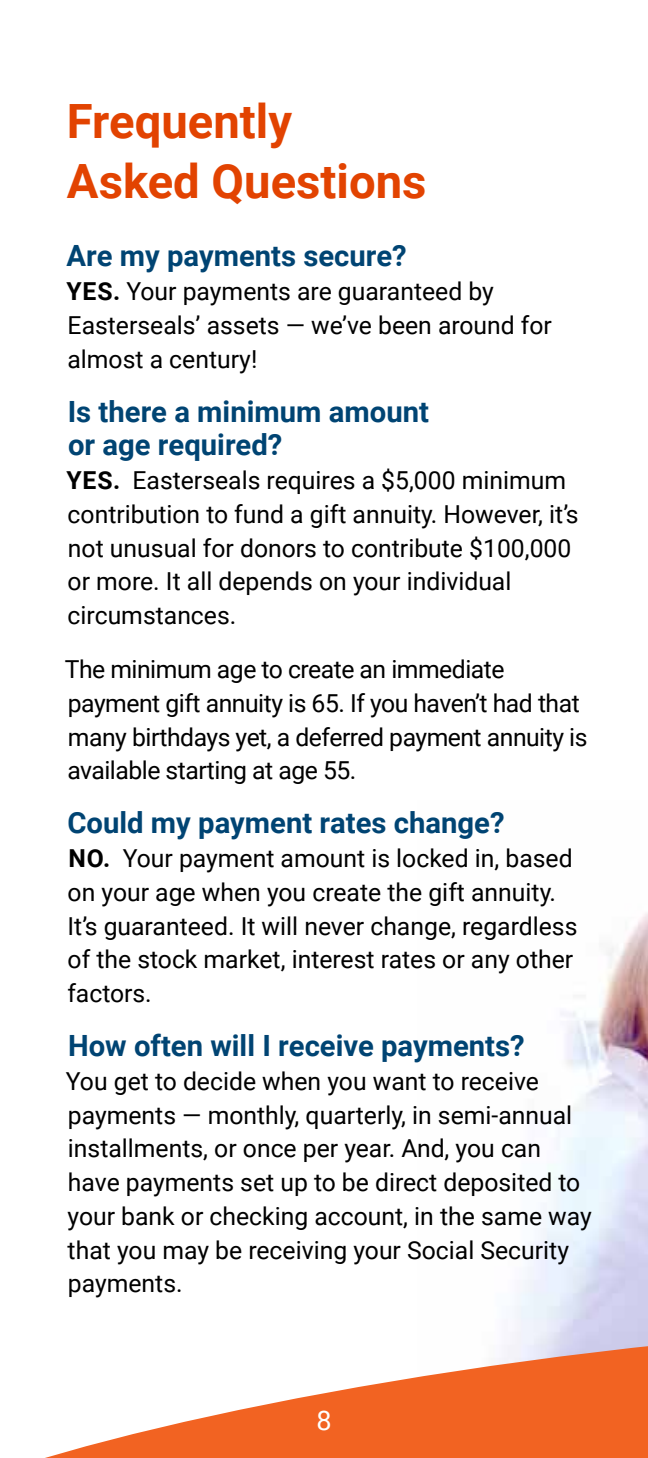
<style>
.page{position:relative;width:648px;height:1458px;background:#fff}
.page>*{position:absolute;margin:0;border:0;box-sizing:border-box;transform-origin:0 0}
.t1{font:700 47.25px/60.8px "Roboto";color:#e24301}
.t2{font:700 29.25px/33.8px "Roboto";color:#004473}
.t3{font:27px "Roboto";color:#fff}
.t4{font:24.75px/33.8px "Roboto";color:#000}
.t5{font:24.75px/33.8px "Roboto";letter-spacing:-.02em;color:#000}
.s1{font-weight:700}
</style>
<div class="page">
<img style="left:514px;top:913px;width:134px;height:403px">
<svg style="left:45px;top:1316px;width:603px;height:142px"></svg>
<h1 class="t1" style="left:67px;top:89px;width:361px">Frequently<br>Asked Questions</h1>
<p class="t2" style="left:66px;top:238px;width:342px">Are my payments secure?</p>
<p class="t4" style="left:66px;top:274px;width:487px"><span class="s1">YES.</span> Your payments are guaranteed by<br>Easterseals’ assets — we’ve been around for almost a century!</p>
<p class="t2" style="left:68px;top:393px;width:363px">Is there a minimum amount or age required?</p>
<p class="t4" style="left:66px;top:463px;width:514px"><span class="s1">YES.</span> Easterseals requires a $5,000 minimum contribution to fund a gift annuity. However, it’s not unusual for donors to contribute $100,000 or more. It all depends on your individual circumstances.</p>
<p class="t5" style="left:65px;top:652px;width:524px">The minimum age to create an immediate payment gift annuity is 65. If you haven’t had that many birthdays yet, a deferred payment annuity is available starting at age 55.</p>
<p class="t2" style="left:67px;top:805px;width:439px">Could my payment rates change?</p>
<p class="t4" style="left:67px;top:841px;width:512px"><span class="s1">NO.</span> Your payment amount is locked in, based on your age when you create the gift annuity.<br>It’s guaranteed. It will never change, regardless of the stock market, interest rates or any other factors.</p>
<p class="t2" style="left:68px;top:1028px;width:458px">How often will I receive payments?</p>
<p class="t4" style="left:66px;top:1063px;width:527px">You get to decide when you want to receive payments — monthly, quarterly, in semi-annual installments, or once per year. And, you can have payments set up to be direct deposited to your bank or checking account, in the same way that you may be receiving your Social Security payments.</p>
<p class="t3" style="left:316px;top:1401px;width:17px">8</p>
</div>
